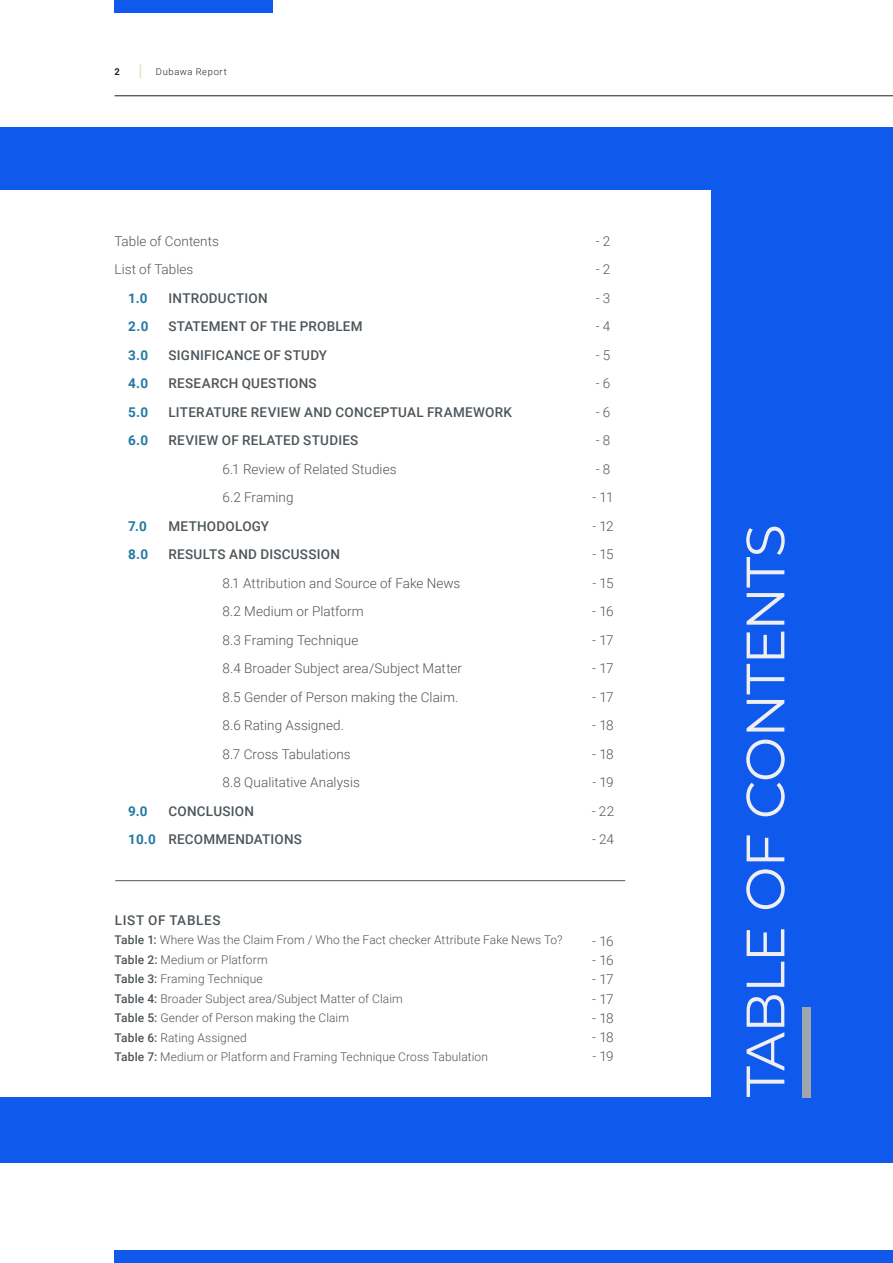
<style>
.page{position:relative;width:893px;height:1263px;background:#fff}
.page>*{position:absolute;margin:0;border:0;box-sizing:border-box;transform-origin:0 0}
.t1{font:700 90px "Montserrat";color:#9fa6ac}
.t2{font:54px "Montserrat";letter-spacing:-.015em;color:#efeff2}
.BC{font:300 13.5px "Roboto";letter-spacing:.005em;color:#4e555a}
.BC-2{font:500 13.5px "Roboto";letter-spacing:.02em;color:#4e555a}
.BC-3{font:700 13.5px "Roboto";color:#2478a3}
.BC-4{font:500 13.5px "Roboto";letter-spacing:.05em;color:#4e555a}
.BC-5{font:300 12px "Roboto";letter-spacing:.01em;color:#4e555a}
.t3{font:300 9.3px "Roboto";letter-spacing:.07em;color:#231f20}
.t4{font:700 9.3px "Roboto";color:#231f20}
.s1{font-weight:500}
</style>
<div class="page">
<div style="left:0;top:128px;width:893px;height:1035px;background:#0f59ed"></div>
<div style="left:0;top:190px;width:710px;height:907px;background:#fff"></div>
<hr style="left:115px;top:880px;width:510px;height:1px;background:#4e555a">
<svg style="left:140px;top:64px;width:1px;height:14px"></svg>
<div style="left:114px;top:0;width:159px;height:13px;background:#0f59ed"></div>
<hr style="left:114px;top:96px;width:779px;height:1px;background:#231f20">
<div style="left:114px;top:1250px;width:779px;height:13px;background:#0f59ed"></div>
<p class="t4" style="left:114px;top:65px;width:7px">2</p>
<p class="t3" style="left:156px;top:65px;width:72px">Dubawa Report</p>
<p class="BC" style="left:114px;top:231px;width:106px">Table of Contents</p>
<p class="BC" style="left:114px;top:260px;width:80px">List of Tables</p>
<p class="BC-2" style="left:168px;top:288px;width:101px">INTRODUCTION</p>
<p class="BC-2" style="left:168px;top:317px;width:196px">STATEMENT OF THE PROBLEM</p>
<p class="BC-2" style="left:168px;top:345px;width:160px">SIGNIFICANCE OF STUDY</p>
<p class="BC-2" style="left:168px;top:374px;width:150px">RESEARCH QUESTIONS</p>
<p class="BC-2" style="left:168px;top:402px;width:345px">LITERATURE REVIEW AND CONCEPTUAL FRAMEWORK</p>
<p class="BC-2" style="left:168px;top:431px;width:191px">REVIEW OF RELATED STUDIES</p>
<p class="BC" style="left:222px;top:459px;width:176px">6.1 Review of Related Studies</p>
<p class="BC" style="left:222px;top:488px;width:73px">6.2 Framing</p>
<p class="BC-2" style="left:168px;top:516px;width:102px">METHODOLOGY</p>
<p class="BC-2" style="left:168px;top:545px;width:173px">RESULTS AND DISCUSSION</p>
<p class="BC" style="left:222px;top:573px;width:239px">8.1 Attribution and Source of Fake News</p>
<p class="BC" style="left:222px;top:602px;width:143px">8.2 Medium or Platform</p>
<p class="BC" style="left:222px;top:630px;width:137px">8.3 Framing Technique</p>
<p class="BC" style="left:222px;top:659px;width:241px">8.4 Broader Subject area/Subject Matter</p>
<p class="BC" style="left:222px;top:687px;width:237px">8.5 Gender of Person making the Claim.</p>
<p class="BC" style="left:222px;top:716px;width:123px">8.6 Rating Assigned.</p>
<p class="BC" style="left:222px;top:744px;width:130px">8.7 Cross Tabulations</p>
<p class="BC" style="left:222px;top:773px;width:139px">8.8 Qualitative Analysis</p>
<p class="BC-2" style="left:168px;top:801px;width:87px">CONCLUSION</p>
<p class="BC-2" style="left:168px;top:830px;width:135px">RECOMMENDATIONS</p>
<p class="BC-3" style="left:128px;top:288px;width:21px">1.0</p>
<p class="BC-3" style="left:128px;top:317px;width:22px">2.0</p>
<p class="BC-3" style="left:128px;top:345px;width:21px">3.0</p>
<p class="BC-3" style="left:128px;top:374px;width:21px">4.0</p>
<p class="BC-3" style="left:128px;top:402px;width:21px">5.0</p>
<p class="BC-3" style="left:128px;top:431px;width:21px">6.0</p>
<p class="BC-3" style="left:128px;top:516px;width:20px">7.0</p>
<p class="BC-3" style="left:128px;top:545px;width:21px">8.0</p>
<p class="BC-3" style="left:128px;top:801px;width:21px">9.0</p>
<p class="BC-3" style="left:128px;top:830px;width:29px">10.0</p>
<p class="BC" style="left:596px;top:231px;width:16px">- 2</p>
<p class="BC" style="left:596px;top:260px;width:16px">- 2</p>
<p class="BC" style="left:596px;top:288px;width:16px">- 3</p>
<p class="BC" style="left:596px;top:317px;width:16px">- 4</p>
<p class="BC" style="left:596px;top:345px;width:16px">- 5</p>
<p class="BC" style="left:596px;top:374px;width:16px">- 6</p>
<p class="BC" style="left:596px;top:402px;width:16px">- 6</p>
<p class="BC" style="left:596px;top:431px;width:16px">- 8</p>
<p class="BC" style="left:596px;top:459px;width:16px">- 8</p>
<p class="BC" style="left:592px;top:488px;width:23px">- 11</p>
<p class="BC" style="left:592px;top:516px;width:23px">- 12</p>
<p class="BC" style="left:592px;top:545px;width:23px">- 15</p>
<p class="BC" style="left:592px;top:573px;width:23px">- 15</p>
<p class="BC" style="left:592px;top:602px;width:23px">- 16</p>
<p class="BC" style="left:592px;top:630px;width:23px">- 17</p>
<p class="BC" style="left:592px;top:659px;width:23px">- 17</p>
<p class="BC" style="left:592px;top:687px;width:23px">- 17</p>
<p class="BC" style="left:592px;top:716px;width:23px">- 18</p>
<p class="BC" style="left:592px;top:744px;width:23px">- 18</p>
<p class="BC" style="left:592px;top:773px;width:23px">- 19</p>
<p class="BC" style="left:592px;top:801px;width:24px">- 22</p>
<p class="BC" style="left:592px;top:830px;width:23px">- 24</p>
<p class="BC-4" style="left:115px;top:910px;width:108px">LIST OF TABLES</p>
<p class="BC-5" style="left:114px;top:931px;width:449px"><span class="s1">Table 1:</span> Where Was the Claim From / Who the Fact checker Attribute Fake News To?</p>
<p class="BC-5" style="left:114px;top:951px;width:155px"><span class="s1">Table 2:</span> Medium or Platform</p>
<p class="BC-5" style="left:114px;top:970px;width:150px"><span class="s1">Table 3:</span> Framing Technique</p>
<p class="BC-5" style="left:114px;top:990px;width:290px"><span class="s1">Table 4:</span> Broader Subject area/Subject Matter of Claim</p>
<p class="BC-5" style="left:114px;top:1009px;width:236px"><span class="s1">Table 5:</span> Gender of Person making the Claim</p>
<p class="BC-5" style="left:114px;top:1029px;width:134px"><span class="s1">Table 6:</span> Rating Assigned</p>
<p class="BC-5" style="left:114px;top:1048px;width:375px"><span class="s1">Table 7:</span> Medium or Platform and Framing Technique Cross Tabulation</p>
<p class="BC" style="left:592px;top:931px;width:23px">- 16</p>
<p class="BC" style="left:592px;top:951px;width:23px">- 16</p>
<p class="BC" style="left:592px;top:970px;width:23px">- 17</p>
<p class="BC" style="left:592px;top:989px;width:23px">- 17</p>
<p class="BC" style="left:592px;top:1008px;width:23px">- 18</p>
<p class="BC" style="left:592px;top:1028px;width:23px">- 18</p>
<p class="BC" style="left:592px;top:1047px;width:23px">- 19</p>
<h2 class="t2" style="left:728px;top:1097px;width:574px;rotate:-90deg">TABLE OF CONTENTS</h2>
<h1 class="t1" style="left:741px;top:1097px;width:92px;rotate:-90deg">—</h1>
</div>
